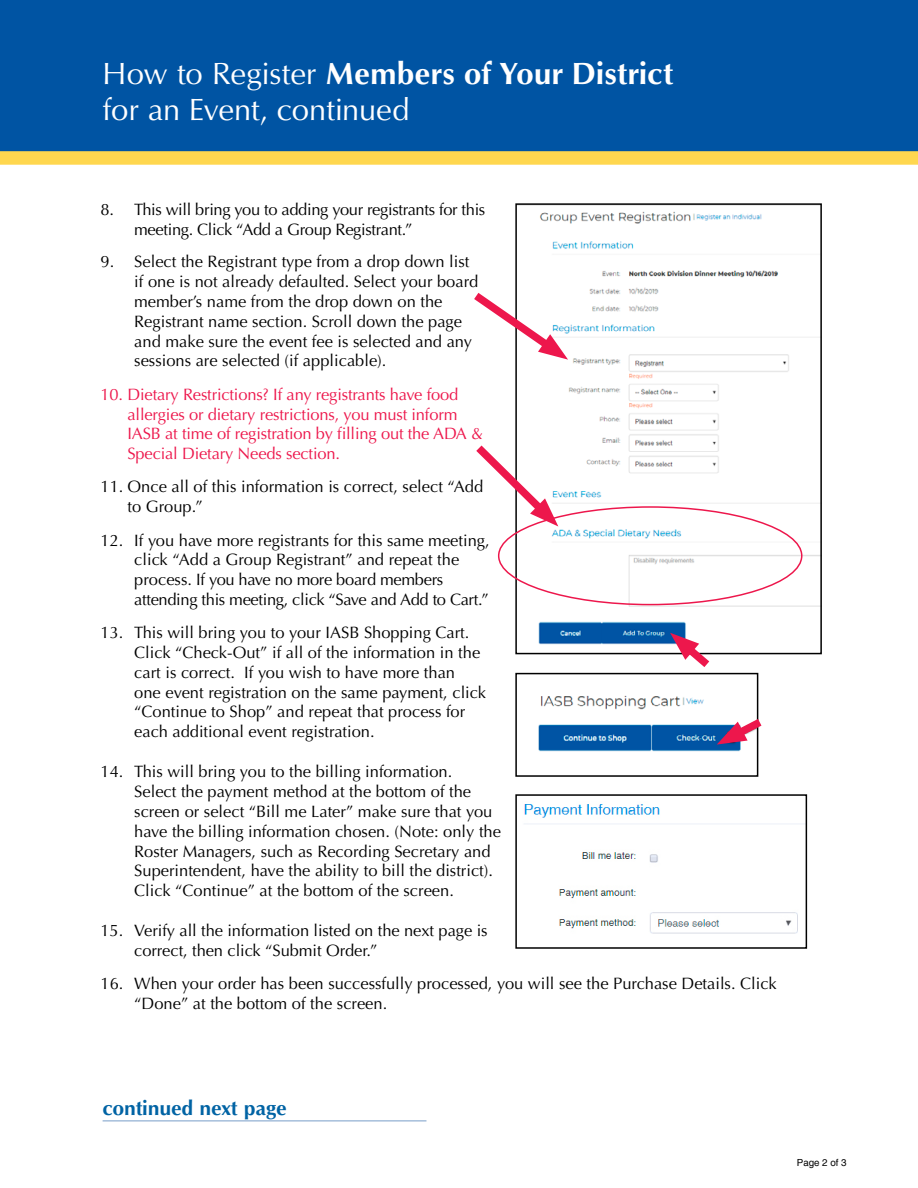
<style>
.page{position:relative;width:918px;height:1188px;background:#fff}
.page>*{position:absolute;margin:0;border:0;box-sizing:border-box;transform-origin:0 0}
.t1{font:31.5px/36px "Optimum Roman DTC";letter-spacing:-.01em;color:#fff}
.t2{font:21px "Optimum Bold DTC";letter-spacing:-.01em;color:#0063a4}
.t3{font:16.5px/19.8px "Optima LT Pro";color:#000}
.t4{font:16.5px/19.8px "Optima LT Pro";letter-spacing:-.01em;color:#ed174c}
.t5{font:16.5px/19.8px "Optima LT Pro";letter-spacing:-.02em;color:#000}
.t6{font:9.75px "Helvetica";color:#000}
.s1{font-family:"Optimum Bold DTC"}
</style>
<div class="page">
<img style="left:518px;top:211px;width:301px;height:433px">
<div style="left:515px;top:203px;width:307px;height:451px;border:2px solid #000"></div>
<svg style="left:474px;top:285px;width:94px;height:75px"></svg>
<svg style="left:670px;top:633px;width:47px;height:40px"></svg>
<svg style="left:0;top:0;width:918px;height:165px;background:#155f9c"></svg>
<hr style="left:103px;top:1121px;width:323px;height:1px;background:#789dc9">
<svg style="left:476px;top:438px;width:82px;height:88px"></svg>
<img style="left:524px;top:804px;width:280px;height:130px">
<div style="left:515px;top:794px;width:292px;height:155px;border:2px solid #000"></div>
<img style="left:538px;top:695px;width:203px;height:57px">
<div style="left:515px;top:673px;width:243px;height:104px;border:2px solid #000"></div>
<svg style="left:717px;top:712px;width:45px;height:35px"></svg>
<p class="t1" style="left:103px;top:55px;width:572px">How to Register <span class="s1">Members of Your District </span>for an Event, continued</p>
<p class="t5" style="left:134px;top:200px;width:353px;text-indent:-34px">8. This will bring you to adding your registrants for this meeting. Click “Add a Group Registrant.”</p>
<p class="t3" style="left:134px;top:252px;width:346px;text-indent:-34px">9. Select the Registrant type from a drop down list if one is not already defaulted. Select your board member’s name from the drop down on the Registrant name section. Scroll down the page and make sure the event fee is selected and any sessions are selected (if applicable).</p>
<p class="t4" style="left:128px;top:384px;width:357px;text-indent:-27px">10. Dietary Restrictions? If any registrants have food allergies or dietary restrictions, you must inform IASB at time of registration by filling out the ADA &amp; Special Dietary Needs section.</p>
<p class="t3" style="left:128px;top:477px;width:357px;text-indent:-27px">11. Once all of this information is correct, select “Add to Group.”</p>
<p class="t3" style="left:134px;top:530px;width:357px;text-indent:-34px">12. If you have more registrants for this same meeting, click “Add a Group Registrant” and repeat the process. If you have no more board members attending this meeting, click “Save and Add to Cart.”</p>
<p class="t3" style="left:134px;top:623px;width:353px;text-indent:-34px">13. This will bring you to your IASB Shopping Cart.<br>Click “Check-Out” if all of the information in the cart is correct. If you wish to have more than<br>one event registration on the same payment, click “Continue to Shop” and repeat that process for each additional event registration.</p>
<p class="t3" style="left:134px;top:762px;width:368px;text-indent:-34px">14. This will bring you to the billing information.<br>Select the payment method at the bottom of the screen or select “Bill me Later” make sure that you have the billing information chosen. (Note: only the Roster Managers, such as Recording Secretary and Superintendent, have the ability to bill the district).<br>Click “Continue” at the bottom of the screen.</p>
<p class="t3" style="left:134px;top:921px;width:355px;text-indent:-34px">15. Verify all the information listed on the next page is correct, then click “Submit Order.”</p>
<p class="t3" style="left:134px;top:974px;width:644px;text-indent:-34px">16. When your order has been successfully processed, you will see the Purchase Details. Click “Done” at the bottom of the screen.</p>
<p class="t2" style="left:103px;top:1095px;width:186px">continued next page</p>
<p class="t6" style="left:797px;top:1156px;width:51px">Page 2 of 3</p>
</div>
